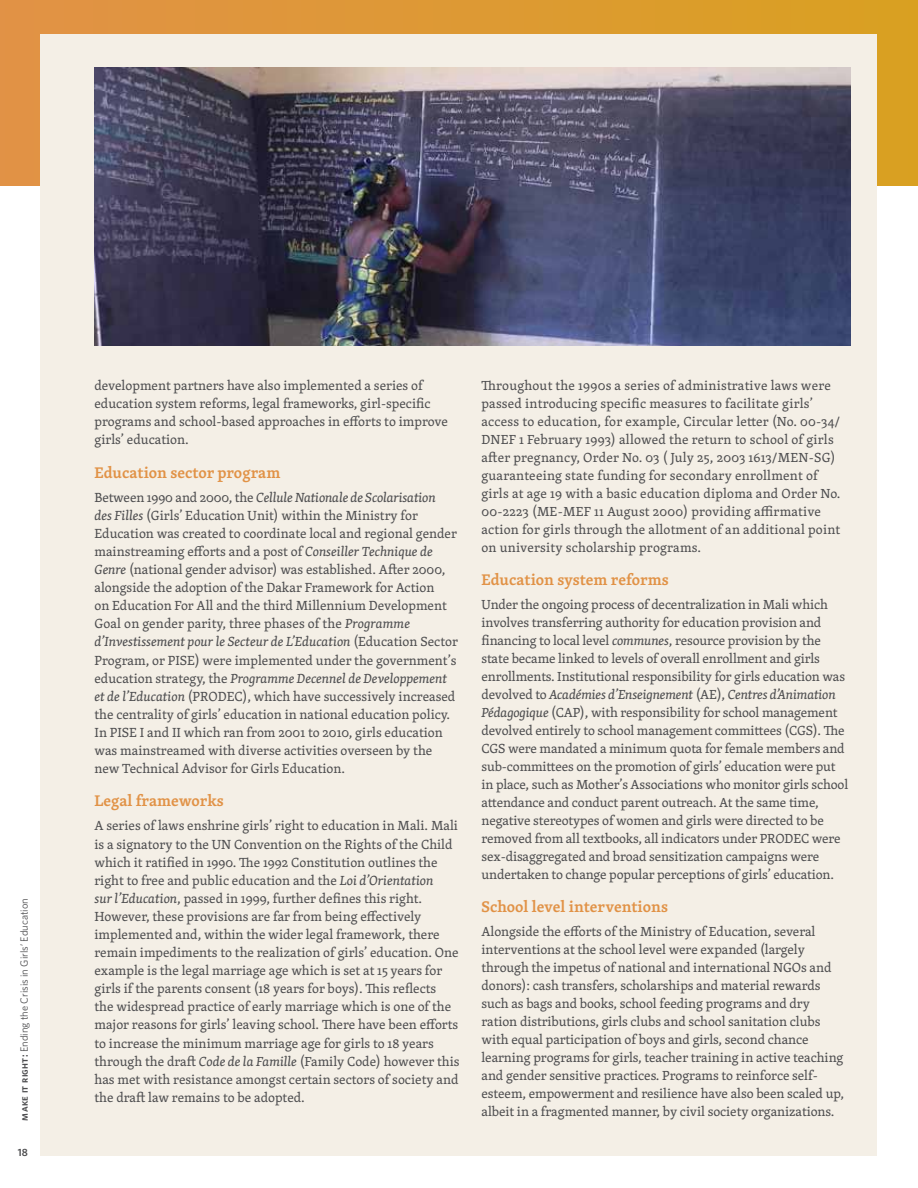
<style>
.page{position:relative;width:918px;height:1188px;background:#fff}
.page>*{position:absolute;margin:0;border:0;box-sizing:border-box;transform-origin:0 0}
.t1{font:600 15.9px "Skolar";color:#e19246}
.t2{font:13.5px/18px "Skolar";color:#4d4d4f}
.t3{font:10.5px "Whitney";color:#4d4d4f}
.t4{font:600 10.5px "Whitney";color:#4d4d4f}
.s1{font-family:"Whitney Semibold SC"}
.s2{font-style:italic}
</style>
<div class="page">
<div style="left:0;top:0;width:918px;height:185px;background:linear-gradient(to right,#e19246,#d9a021)"></div>
<div style="left:40px;top:34px;width:838px;height:1122px;background:#f4efe6"></div>
<img style="left:94px;top:68px;width:756px;height:277px">
<p class="t3" style="left:18px;top:1120px;width:224px;rotate:-90deg"><span class="s1">make it right:</span> Ending the Crisis in Girls’ Education</p>
<p class="t4" style="left:18px;top:1145px;width:12px">18</p>
<p class="t2" style="left:94px;top:376px;width:355px">development partners have also implemented a series of education system reforms, legal frameworks, girl-specific programs and school-based approaches in efforts to improve girls’ education.</p>
<p class="t1" style="left:94px;top:460px;width:187px">Education sector program</p>
<p class="t2" style="left:94px;top:488px;width:365px">Between 1990 and 2000, the <span class="s2">Cellule Nationale de Scolarisation<br>des Filles</span> (Girls’ Education Unit) within the Ministry for Education was created to coordinate local and regional gender mainstreaming efforts and a post of <span class="s2">Conseiller Technique de Genre</span> (national gender advisor) was established. After 2000, alongside the adoption of the Dakar Framework for Action<br>on Education For All and the third Millennium Development Goal on gender parity, three phases of the <span class="s2">Programme d’Investissement pour le Secteur de L’Education</span> (Education Sector Program, or PISE) were implemented under the government’s education strategy, the <span class="s2">Programme Decennel de Developpement et de l’Education</span> (PRODEC), which have successively increased the centrality of girls’ education in national education policy.<br>In PISE I and II which ran from 2001 to 2010, girls education was mainstreamed with diverse activities overseen by the new Technical Advisor for Girls Education.</p>
<p class="t1" style="left:94px;top:789px;width:131px">Legal frameworks</p>
<p class="t2" style="left:94px;top:817px;width:367px">A series of laws enshrine girls’ right to education in Mali. Mali is a signatory to the UN Convention on the Rights of the Child which it ratified in 1990. The 1992 Constitution outlines the right to free and public education and the <span class="s2">Loi d’Orientation<br>sur l’Education</span>, passed in 1999, further defines this right.<br>However, these provisions are far from being effectively implemented and, within the wider legal framework, there remain impediments to the realization of girls’ education. One example is the legal marriage age which is set at 15 years for girls if the parents consent (18 years for boys). This reflects<br>the widespread practice of early marriage which is one of the major reasons for girls’ leaving school. There have been efforts to increase the minimum marriage age for girls to 18 years through the draft <span class="s2">Code de la Famille</span> (Family Code) however this has met with resistance amongst certain sectors of society and the draft law remains to be adopted.</p>
<p class="t2" style="left:482px;top:376px;width:361px">Throughout the 1990s a series of administrative laws were passed introducing specific measures to facilitate girls’ access to education, for example, Circular letter (No. 00-34/ DNEF 1 February 1993) allowed the return to school of girls after pregnancy, Order No. 03 ( July 25, 2003 1613/MEN-SG) guaranteeing state funding for secondary enrollment of girls at age 19 with a basic education diploma and Order No.<br>00-2223 (ME-MEF 11 August 2000) providing affirmative action for girls through the allotment of an additional point on university scholarship programs.</p>
<p class="t1" style="left:482px;top:567px;width:189px">Education system reforms</p>
<p class="t2" style="left:482px;top:595px;width:368px">Under the ongoing process of decentralization in Mali which involves transferring authority for education provision and financing to local level <span class="s2">communes</span>, resource provision by the state became linked to levels of overall enrollment and girls enrollments. Institutional responsibility for girls education was devolved to <span class="s2">Académies d’Enseignement</span> (AE), <span class="s2">Centres d’Animation Pédagogique</span> (CAP), with responsibility for school management devolved entirely to school management committees (CGS). The CGS were mandated a minimum quota for female members and sub-committees on the promotion of girls’ education were put in place, such as Mother’s Associations who monitor girls school attendance and conduct parent outreach. At the same time, negative stereotypes of women and girls were directed to be removed from all textbooks, all indicators under PRODEC were sex-disaggregated and broad sensitization campaigns were undertaken to change popular perceptions of girls’ education.</p>
<p class="t1" style="left:482px;top:895px;width:188px">School level interventions</p>
<p class="t2" style="left:482px;top:922px;width:364px">Alongside the efforts of the Ministry of Education, several interventions at the school level were expanded (largely through the impetus of national and international NGOs and donors): cash transfers, scholarships and material rewards such as bags and books, school feeding programs and dry ration distributions, girls clubs and school sanitation clubs with equal participation of boys and girls, second chance learning programs for girls, teacher training in active teaching and gender sensitive practices. Programs to reinforce self&shy;esteem, empowerment and resilience have also been scaled up, albeit in a fragmented manner, by civil society organizations.</p>
</div>
